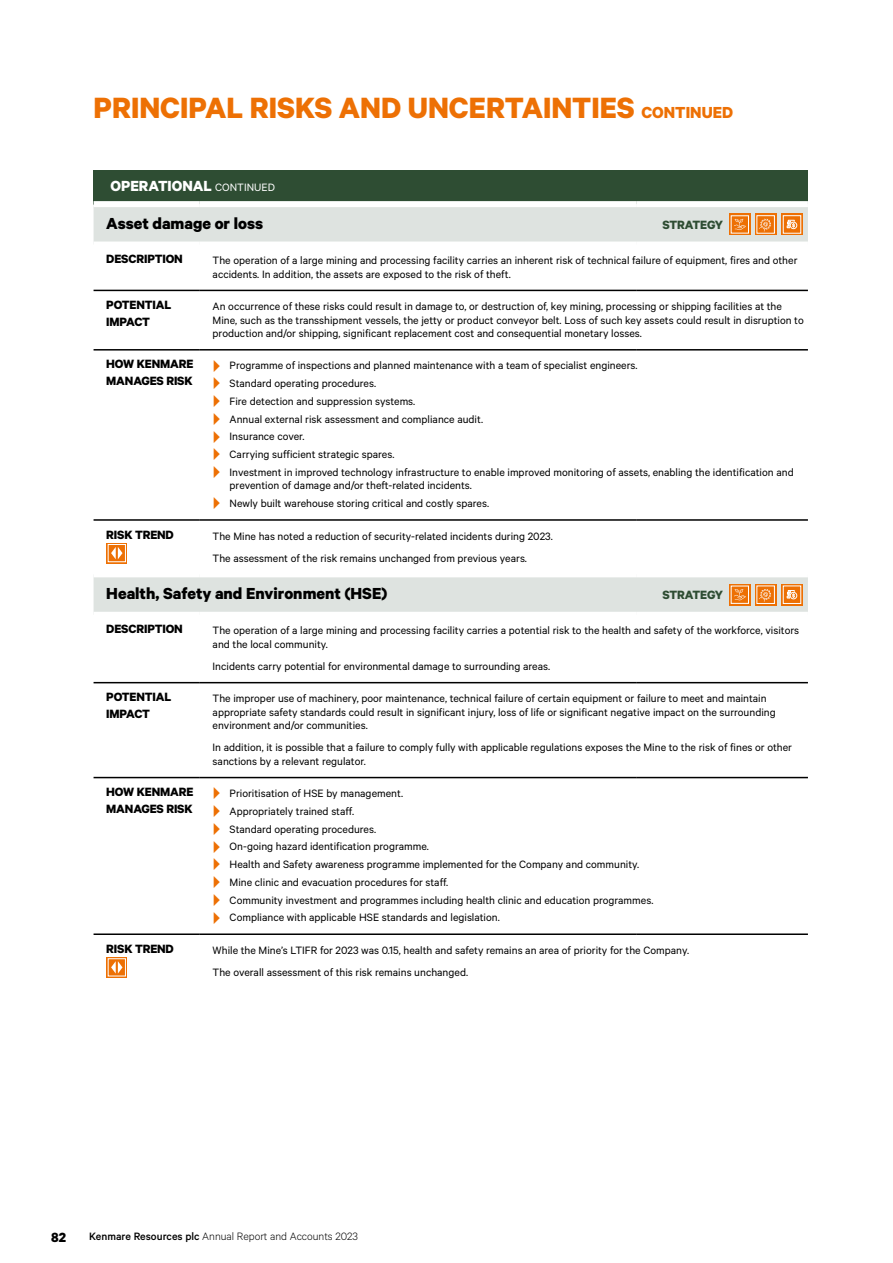
<style>
.page{position:relative;width:893px;height:1263px;background:#fff}
.page>*{position:absolute;margin:0;border:0;box-sizing:border-box;transform-origin:0 0}
.t1{font:700 33px "Calibre";color:#ed7004}
.t2{font:700 18px "Calibre";color:#000}
.t3{font:700 16.5px "Calibre";color:#fff}
.t4{font:700 15px "Calibre";color:#000}
.t5{font:700 13.5px/16.5px "Calibre";letter-spacing:-.01em;color:#000}
.t6{font:700 13.5px "Calibre";letter-spacing:-.01em;color:#2e4d33}
.t7{font:12px/17.7px "Calibre";color:#000}
.t8{font:300 12px "Calibre";color:#000}
.s1{font-size:18px}
.s2{font-weight:400;font-size:12px}
.s3{font-weight:500}
</style>
<div class="page">
<div style="left:94px;top:170px;width:714px;height:34px;background:#2e4d33"></div>
<svg style="left:94px;top:207px;width:714px;height:405px"></svg>
<div style="left:94px;top:241px;width:106px;height:6px;background:#fff"></div>
<div style="left:200px;top:241px;width:436px;height:6px;background:#fff"></div>
<div style="left:636px;top:241px;width:172px;height:6px;background:#fff"></div>
<div style="left:94px;top:201px;width:106px;height:6px;background:#fff"></div>
<div style="left:200px;top:201px;width:436px;height:6px;background:#fff"></div>
<div style="left:636px;top:201px;width:172px;height:6px;background:#fff"></div>
<div style="left:94px;top:571px;width:106px;height:6px;background:#fff"></div>
<div style="left:200px;top:571px;width:436px;height:6px;background:#fff"></div>
<div style="left:636px;top:571px;width:172px;height:6px;background:#fff"></div>
<hr style="left:94px;top:290px;width:106px;height:1px;background:#000">
<hr style="left:200px;top:290px;width:436px;height:1px;background:#000">
<hr style="left:636px;top:290px;width:172px;height:1px;background:#000">
<hr style="left:94px;top:349px;width:106px;height:2px;background:#000">
<hr style="left:200px;top:349px;width:436px;height:2px;background:#000">
<hr style="left:636px;top:349px;width:172px;height:2px;background:#000">
<hr style="left:94px;top:519px;width:106px;height:2px;background:#000">
<hr style="left:200px;top:519px;width:436px;height:2px;background:#000">
<hr style="left:636px;top:519px;width:172px;height:2px;background:#000">
<hr style="left:94px;top:682px;width:106px;height:1px;background:#000">
<hr style="left:200px;top:682px;width:436px;height:1px;background:#000">
<hr style="left:636px;top:682px;width:172px;height:1px;background:#000">
<hr style="left:94px;top:777px;width:106px;height:1px;background:#000">
<hr style="left:200px;top:777px;width:436px;height:1px;background:#000">
<hr style="left:636px;top:777px;width:172px;height:1px;background:#000">
<hr style="left:94px;top:933px;width:106px;height:2px;background:#000">
<hr style="left:200px;top:933px;width:436px;height:2px;background:#000">
<hr style="left:636px;top:933px;width:172px;height:2px;background:#000">
<svg style="left:729px;top:214px;width:21px;height:21px"></svg>
<div style="left:731px;top:216px;width:17px;height:17px;background:#ed7004"></div>
<div style="left:731px;top:216px;width:18px;height:17px;border:1px solid #fff"></div>
<svg style="left:734px;top:219px;width:12px;height:11px"></svg>
<svg style="left:755px;top:214px;width:21px;height:21px"></svg>
<div style="left:757px;top:216px;width:17px;height:17px;background:#ed7004"></div>
<div style="left:757px;top:215px;width:18px;height:18px;border:1px solid #fff"></div>
<svg style="left:759px;top:219px;width:12px;height:13px"></svg>
<svg style="left:781px;top:214px;width:22px;height:21px"></svg>
<svg style="left:785px;top:217px;width:14px;height:14px"></svg>
<div style="left:783px;top:215px;width:18px;height:18px;border:1px solid #fff"></div>
<div style="left:790px;top:222px;width:7px;height:7px;border:1px solid #fff;border-radius:50%"></div>
<svg style="left:787px;top:220px;width:8px;height:8px"></svg>
<svg style="left:106px;top:543px;width:21px;height:21px"></svg>
<div style="left:108px;top:544px;width:18px;height:18px;background:#ed7004;border:1px solid #fff"></div>
<svg style="left:111px;top:547px;width:12px;height:12px"></svg>
<svg style="left:729px;top:584px;width:21px;height:21px"></svg>
<div style="left:731px;top:586px;width:17px;height:17px;background:#ed7004"></div>
<div style="left:731px;top:586px;width:18px;height:18px;border:1px solid #fff"></div>
<svg style="left:734px;top:589px;width:12px;height:11px"></svg>
<svg style="left:755px;top:584px;width:21px;height:21px"></svg>
<div style="left:757px;top:586px;width:17px;height:17px;background:#ed7004"></div>
<div style="left:757px;top:586px;width:18px;height:18px;border:1px solid #fff"></div>
<svg style="left:759px;top:589px;width:12px;height:13px"></svg>
<svg style="left:781px;top:584px;width:22px;height:21px"></svg>
<svg style="left:785px;top:588px;width:14px;height:14px"></svg>
<div style="left:783px;top:586px;width:18px;height:18px;border:1px solid #fff"></div>
<div style="left:790px;top:592px;width:7px;height:7px;border:1px solid #fff;border-radius:50%"></div>
<svg style="left:787px;top:590px;width:8px;height:8px"></svg>
<svg style="left:106px;top:957px;width:21px;height:21px"></svg>
<div style="left:108px;top:958px;width:18px;height:18px;background:#ed7004;border:1px solid #fff"></div>
<svg style="left:111px;top:961px;width:12px;height:12px"></svg>
<svg style="left:214px;top:360px;width:6px;height:29px"></svg>
<svg style="left:214px;top:395px;width:6px;height:12px"></svg>
<svg style="left:214px;top:413px;width:6px;height:12px"></svg>
<svg style="left:214px;top:431px;width:6px;height:29px"></svg>
<svg style="left:214px;top:466px;width:6px;height:12px"></svg>
<svg style="left:214px;top:497px;width:6px;height:12px"></svg>
<h1 class="t1" style="left:94px;top:88px;width:641px">PRINCIPAL RISKS AND UNCERTAINTIES <span class="s1">CONTINUED</span></h1>
<h3 class="t3" style="left:111px;top:176px;width:166px">OPERATIONAL <span class="s2">CONTINUED</span></h3>
<h2 class="t2" style="left:106px;top:212px;width:158px">Asset damage or loss</h2>
<p class="t6" style="left:662px;top:216px;width:62px">STRATEGY</p>
<p class="t5" style="left:106px;top:250px;width:78px">DESCRIPTION</p>
<p class="t7" style="left:213px;top:253px;width:586px;line-height:13.5px">The operation of a large mining and processing facility carries an inherent risk of technical failure of equipment, fires and other accidents. In addition, the assets are exposed to the risk of theft.</p>
<p class="t5" style="left:106px;top:296px;width:67px">POTENTIAL<br>IMPACT</p>
<p class="t7" style="left:213px;top:299px;width:593px;line-height:13.5px">An occurrence of these risks could result in damage to, or destruction of, key mining, processing or shipping facilities at the<br>Mine, such as the transshipment vessels, the jetty or product conveyor belt. Loss of such key assets could result in disruption to production and/or shipping, significant replacement cost and consequential monetary losses.</p>
<p class="t5" style="left:106px;top:356px;width:89px">HOW KENMARE<br>MANAGES RISK</p>
<p class="t7" style="left:230px;top:356px;width:566px">Programme of inspections and planned maintenance with a team of specialist engineers.<br>Standard operating procedures.<br>Fire detection and suppression systems.<br>Annual external risk assessment and compliance audit.<br>Insurance cover.<br>Carrying sufficient strategic spares.<br>Investment in improved technology infrastructure to enable improved monitoring of assets, enabling the identification and</p>
<p class="t7" style="left:230px;top:476px;width:261px">prevention of damage and/or theft-related incidents.<br>Newly built warehouse storing critical and costly spares.</p>
<p class="t5" style="left:106px;top:526px;width:69px">RISK TREND</p>
<p class="t7" style="left:213px;top:524px;width:342px;line-height:22px">The Mine has noted a reduction of security-related incidents during 2023.<br>The assessment of the risk remains unchanged from previous years.</p>
<h2 class="t2" style="left:106px;top:583px;width:283px">Health, Safety and Environment (HSE)</h2>
<p class="t6" style="left:662px;top:586px;width:62px">STRATEGY</p>
<p class="t5" style="left:106px;top:620px;width:78px">DESCRIPTION</p>
<p class="t7" style="left:213px;top:623px;width:588px;line-height:13.5px">The operation of a large mining and processing facility carries a potential risk to the health and safety of the workforce, visitors and the local community.</p>
<p class="t7" style="left:213px;top:657px;width:339px">Incidents carry potential for environmental damage to surrounding areas.</p>
<p class="t5" style="left:106px;top:688px;width:67px">POTENTIAL<br>IMPACT</p>
<p class="t7" style="left:213px;top:691px;width:565px;line-height:13.5px">The improper use of machinery, poor maintenance, technical failure of certain equipment or failure to meet and maintain appropriate safety standards could result in significant injury, loss of life or significant negative impact on the surrounding environment and/or communities.</p>
<p class="t7" style="left:213px;top:740px;width:581px;line-height:13.5px">In addition, it is possible that a failure to comply fully with applicable regulations exposes the Mine to the risk of fines or other sanctions by a relevant regulator.</p>
<p class="t5" style="left:106px;top:783px;width:89px">HOW KENMARE<br>MANAGES RISK</p>
<p class="t7" style="left:230px;top:784px;width:425px">Prioritisation of HSE by management.<br>Appropriately trained staff.<br>Standard operating procedures.<br>On-going hazard identification programme.<br>Health and Safety awareness programme implemented for the Company and community.<br>Mine clinic and evacuation procedures for staff.<br>Community investment and programmes including health clinic and education programmes.<br>Compliance with applicable HSE standards and legislation.</p>
<p class="t5" style="left:106px;top:940px;width:69px">RISK TREND</p>
<p class="t7" style="left:213px;top:939px;width:478px;line-height:22px">While the Mine’s LTIFR for 2023 was 0.15, health and safety remains an area of priority for the Company.<br>The overall assessment of this risk remains unchanged.</p>
<p class="t4" style="left:51px;top:1228px;width:17px">82</p>
<p class="t8" style="left:89px;top:1230px;width:270px"><span class="s3">Kenmare Resources plc</span> Annual Report and Accounts 2023</p>
</div>
